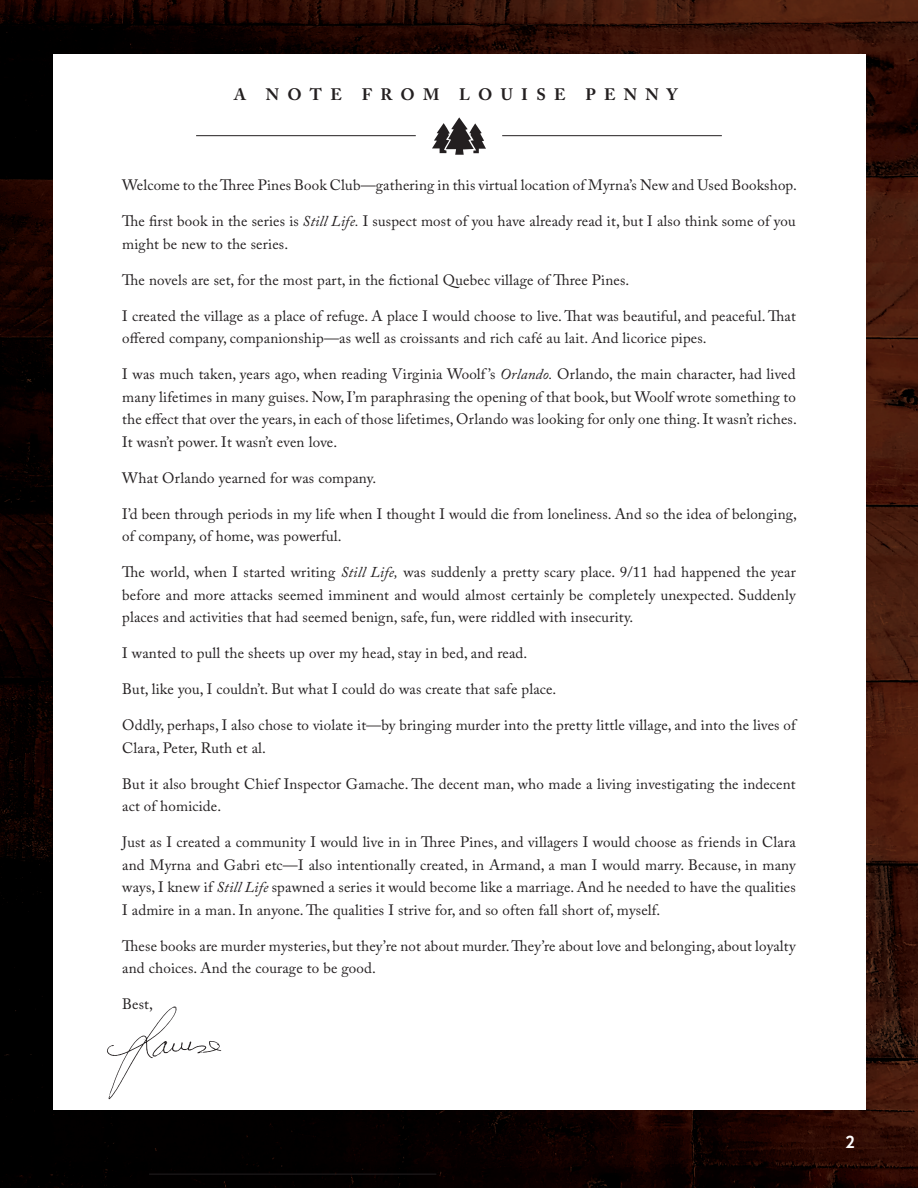
<style>
.page{position:relative;width:918px;height:1188px;background:#fff}
.page>*{position:absolute;margin:0;border:0;box-sizing:border-box;transform-origin:0 0}
.t1{font:700 18px "Qurillian";color:#fff}
.t2{font:700 16.5px "Adobe Caslon Pro";letter-spacing:.5em;color:#231f20}
.t3{font:15px/22.5px "Adobe Caslon Pro";letter-spacing:.01em;color:#231f20}
.s1{font-style:italic}
</style>
<div class="page">
<img style="left:0;top:0;width:918px;height:1188px">
<div style="left:53px;top:54px;width:812px;height:1055px;background:#fff"></div>
<hr style="left:149px;top:1174px;width:287px;height:1px;background:#231f20">
<svg style="left:432px;top:117px;width:54px;height:38px"></svg>
<hr style="left:196px;top:135px;width:220px;height:1px;background:#231f20">
<hr style="left:502px;top:135px;width:220px;height:1px;background:#231f20">
<svg style="left:107px;top:1006px;width:114px;height:93px"></svg>
<p class="t2" style="left:234px;top:84px;width:445px">A NOTE FROM LOUISE PENNY</p>
<p class="t3" style="left:122px;top:174px;width:676px">Welcome to the Three Pines Book Club—gathering in this virtual location of Myrna’s New and Used Bookshop.</p>
<p class="t3" style="left:122px;top:210px;width:675px">The first book in the series is <span class="s1">Still Life.</span> I suspect most of you have already read it, but I also think some of you might be new to the series.</p>
<p class="t3" style="left:122px;top:268px;width:509px">The novels are set, for the most part, in the fictional Quebec village of Three Pines.</p>
<p class="t3" style="left:122px;top:304px;width:675px">I created the village as a place of refuge. A place I would choose to live. That was beautiful, and peaceful. That offered company, companionship—as well as croissants and rich café au lait. And licorice pipes.</p>
<p class="t3" style="left:122px;top:363px;width:676px;text-align:justify">I was much taken, years ago, when reading Virginia Woolf ’s <span class="s1">Orlando.</span> Orlando, the main character, had lived many lifetimes in many guises. Now, I’m paraphrasing the opening of that book, but Woolf wrote something to the effect that over the years, in each of those lifetimes, Orlando was looking for only one thing. It wasn’t riches.<br>It wasn’t power. It wasn’t even love.</p>
<p class="t3" style="left:122px;top:466px;width:255px">What Orlando yearned for was company.</p>
<p class="t3" style="left:122px;top:502px;width:676px">I’d been through periods in my life when I thought I would die from loneliness. And so the idea of belonging, of company, of home, was powerful.</p>
<p class="t3" style="left:122px;top:561px;width:675px;text-align:justify">The world, when I started writing <span class="s1">Still Life,</span> was suddenly a pretty scary place. 9/11 had happened the year before and more attacks seemed imminent and would almost certainly be completely unexpected. Suddenly places and activities that had seemed benign, safe, fun, were riddled with insecurity.</p>
<p class="t3" style="left:122px;top:642px;width:407px">I wanted to pull the sheets up over my head, stay in bed, and read.</p>
<p class="t3" style="left:122px;top:678px;width:436px">But, like you, I couldn’t. But what I could do was create that safe place.</p>
<p class="t3" style="left:122px;top:714px;width:675px">Oddly, perhaps, I also chose to violate it—by bringing murder into the pretty little village, and into the lives of<br>Clara, Peter, Ruth et al.</p>
<p class="t3" style="left:122px;top:772px;width:675px">But it also brought Chief Inspector Gamache. The decent man, who made a living investigating the indecent act of homicide.</p>
<p class="t3" style="left:122px;top:831px;width:675px;text-align:justify">Just as I created a community I would live in in Three Pines, and villagers I would choose as friends in Clara and Myrna and Gabri etc—I also intentionally created, in Armand, a man I would marry. Because, in many ways, I knew if <span class="s1">Still Life</span> spawned a series it would become like a marriage. And he needed to have the qualities I admire in a man. In anyone. The qualities I strive for, and so often fall short of, myself.</p>
<p class="t3" style="left:122px;top:934px;width:675px">These books are murder mysteries, but they’re not about murder. They’re about love and belonging, about loyalty and choices. And the courage to be good.</p>
<p class="t3" style="left:122px;top:993px;width:32px">Best,</p>
<p class="t1" style="left:845px;top:1130px;width:11px">2</p>
</div>
